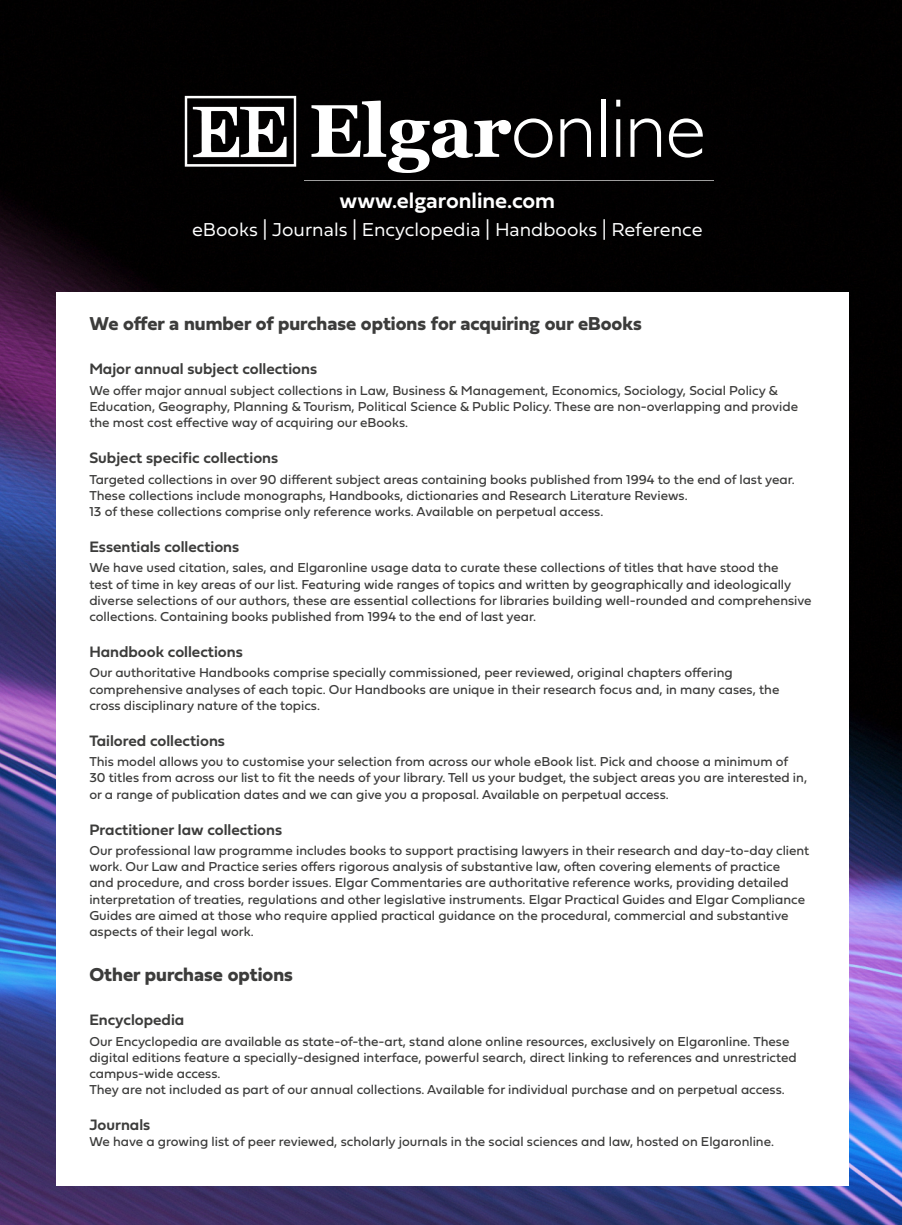
<style>
.page{position:relative;width:902px;height:1225px;background:#fff}
.page>*{position:absolute;margin:0;border:0;box-sizing:border-box;transform-origin:0 0}
.t1{font:300 83.7px "Gill Sans";letter-spacing:-.01em;color:#fff}
.t2{font:700 22.5px "Fieldwork Hum Demi";color:#fff}
.t3{font:700 19.5px "Fieldwork Hum";color:#3c3c3b}
.t4{font:19.5px "Fieldwork Hum Light";color:#fff}
.t5{font:15.75px "Fieldwork Geo Demibold";color:#3c3c3b}
.t6{font:13.5px/16.2px "Fieldwork Geo Regular";color:#3c3c3b}
.s1{font-family:"Georgia";font-weight:700;font-size:74.4px}
</style>
<div class="page">
<img style="left:0;top:0;width:901px;height:1225px">
<div style="left:304px;top:92px;width:409px;height:88px;background:#010000"></div>
<img style="left:184px;top:94px;width:113px;height:75px">
<div style="left:56px;top:292px;width:792px;height:893px;background:#fff"></div>
<h1 class="t1" style="left:309px;top:63px;width:398px"><span class="s1">Elgar</span>online</h1>
<h2 class="t2" style="left:339px;top:183px;width:217px">www.elgaronline.com</h2>
<h3 class="t4" style="left:192px;top:214px;width:512px">eBooks | Journals | Encyclopedia | Handbooks | Reference</h3>
<h3 class="t3" style="left:89px;top:308px;width:554px">We offer a number of purchase options for acquiring our eBooks</h3>
<p class="t5" style="left:89px;top:357px;width:229px">Major annual subject collections</p>
<p class="t6" style="left:89px;top:382px;width:710px">We offer major annual subject collections in Law, Business &amp; Management, Economics, Sociology, Social Policy &amp;<br>Education, Geography, Planning &amp; Tourism, Political Science &amp; Public Policy. These are non-overlapping and provide the most cost effective way of acquiring our eBooks.</p>
<p class="t5" style="left:89px;top:445px;width:190px">Subject specific collections</p>
<p class="t6" style="left:89px;top:470px;width:707px">Targeted collections in over 90 different subject areas containing books published from 1994 to the end of last year.<br>These collections include monographs, Handbooks, dictionaries and Research Literature Reviews.<br>13 of these collections comprise only reference works. Available on perpetual access.</p>
<p class="t5" style="left:89px;top:534px;width:151px">Essentials collections</p>
<p class="t6" style="left:89px;top:559px;width:723px">We have used citation, sales, and Elgaronline usage data to curate these collections of titles that have stood the<br>test of time in key areas of our list. Featuring wide ranges of topics and written by geographically and ideologically diverse selections of our authors, these are essential collections for libraries building well-rounded and comprehensive collections. Containing books published from 1994 to the end of last year.</p>
<p class="t5" style="left:89px;top:639px;width:155px">Handbook collections</p>
<p class="t6" style="left:89px;top:664px;width:691px">Our authoritative Handbooks comprise specially commissioned, peer reviewed, original chapters offering comprehensive analyses of each topic. Our Handbooks are unique in their research focus and, in many cases, the cross disciplinary nature of the topics.</p>
<p class="t5" style="left:89px;top:728px;width:137px">Tailored collections</p>
<p class="t6" style="left:89px;top:753px;width:719px">This model allows you to customise your selection from across our whole eBook list. Pick and choose a minimum of<br>30 titles from across our list to fit the needs of your library. Tell us your budget, the subject areas you are interested in, or a range of publication dates and we can give you a proposal. Available on perpetual access.</p>
<p class="t5" style="left:89px;top:817px;width:194px">Practitioner law collections</p>
<p class="t6" style="left:89px;top:842px;width:721px">Our professional law programme includes books to support practising lawyers in their research and day-to-day client work. Our Law and Practice series offers rigorous analysis of substantive law, often covering elements of practice<br>and procedure, and cross border issues. Elgar Commentaries are authoritative reference works, providing detailed interpretation of treaties, regulations and other legislative instruments. Elgar Practical Guides and Elgar Compliance Guides are aimed at those who require applied practical guidance on the procedural, commercial and substantive aspects of their legal work.</p>
<h3 class="t3" style="left:89px;top:959px;width:205px">Other purchase options</h3>
<p class="t5" style="left:89px;top:1007px;width:96px">Encyclopedia</p>
<p class="t6" style="left:89px;top:1032px;width:709px">Our Encyclopedia are available as state-of-the-art, stand alone online resources, exclusively on Elgaronline. These digital editions feature a specially-designed interface, powerful search, direct linking to references and unrestricted campus-wide access.<br>They are not included as part of our annual collections. Available for individual purchase and on perpetual access.</p>
<p class="t5" style="left:89px;top:1112px;width:62px">Journals</p>
<p class="t6" style="left:89px;top:1133px;width:686px">We have a growing list of peer reviewed, scholarly journals in the social sciences and law, hosted on Elgaronline.</p>
</div>
